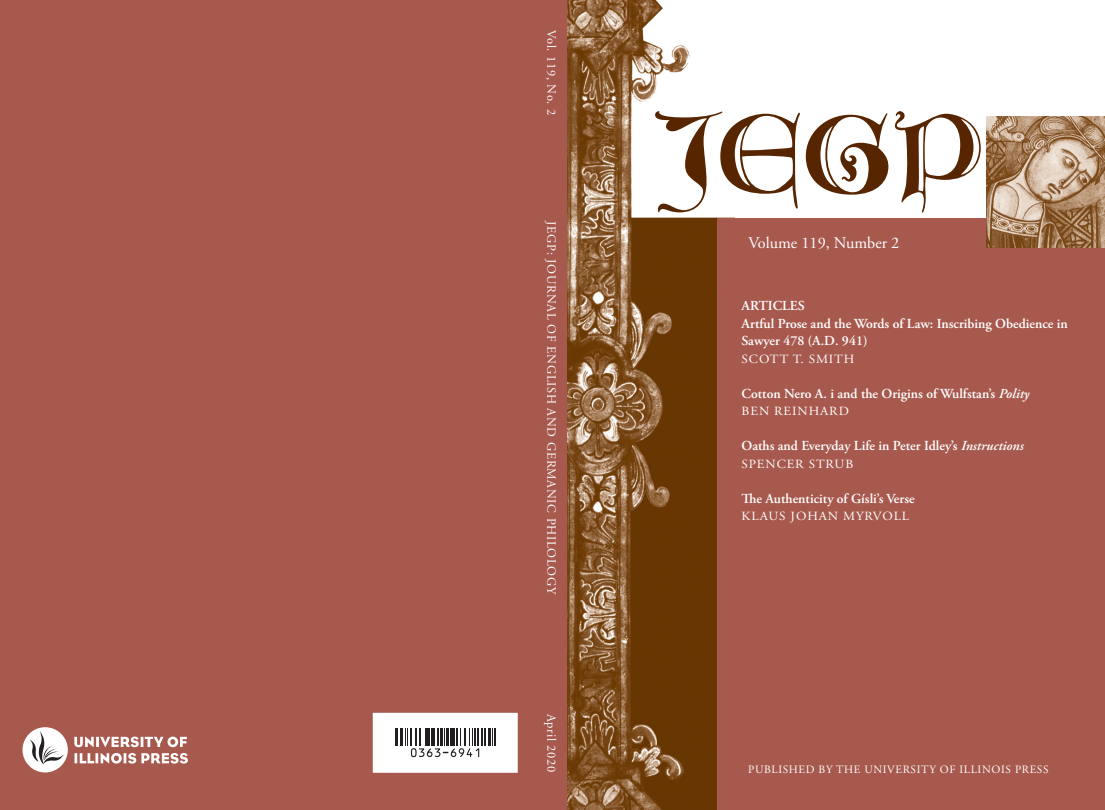
<style>
.page{position:relative;width:1105px;height:810px;background:#fff}
.page>*{position:absolute;margin:0;border:0;box-sizing:border-box;transform-origin:0 0}
.t1{font:112.5px "Goudy Text MT Lombardic Capitals";color:#572500}
.t2{font:16.25px "Adobe Garamond";color:#fff}
.C1_AT{font:600 13.75px/17.5px "Adobe Garamond Pro";color:#fff}
.t3{font:12.5px "Adobe Garamond";letter-spacing:.055em;color:#fff}
.C1_AA{font:12.5px "Adobe Garamond Pro";letter-spacing:.07em;color:#fff;scale:1.05 1}
.t4{font:11.25px "Adobe Garamond";letter-spacing:.055em;color:#fff}
.s1{font-style:italic}
</style>
<div class="page">
<img style="left:567px;top:0;width:168px;height:810px">
<div style="left:0;top:0;width:567px;height:810px;background:#a7594e"></div>
<div style="left:717px;top:219px;width:387px;height:591px;background:#a7594e"></div>
<img style="left:986px;top:116px;width:118px;height:132px">
<div style="left:373px;top:713px;width:145px;height:60px;background:#fff;border:1px solid #fff"></div>
<svg style="left:74px;top:737px;width:113px;height:10px"></svg>
<svg style="left:74px;top:753px;width:114px;height:11px"></svg>
<div style="left:22px;top:727px;width:46px;height:45px;background:#fff;border-radius:50%"></div>
<svg style="left:30px;top:731px;width:34px;height:34px"></svg>
<svg style="left:395px;top:728px;width:3px;height:18px"></svg>
<hr style="left:400px;top:728px;width:3px;height:18px;background:#231f20">
<hr style="left:488px;top:728px;width:3px;height:18px;background:#231f20">
<svg style="left:492px;top:728px;width:3px;height:18px"></svg>
<svg style="left:405px;top:728px;width:81px;height:29px"></svg>
<p class="t3" style="left:558px;top:30px;width:87px;rotate:90deg">Vol. 119, No. 2</p>
<p class="t3" style="left:558px;top:221px;width:375px;rotate:90deg">JEGP: JOURNAL OF ENGLISH AND GERMANIC PHILOLOGY</p>
<p class="t3" style="left:558px;top:714px;width:60px;rotate:90deg">April 2020</p>
<p class="t1" style="left:646px;top:94px;width:338px">JEGP</p>
<p class="t2" style="left:748px;top:234px;width:152px">Volume 119, Number 2</p>
<p class="C1_AT" style="left:741px;top:298px;width:65px">ARTICLES</p>
<p class="C1_AT" style="left:741px;top:315px;width:328px">Artful Prose and the Words of Law: Inscribing Obedience in<br>Sawyer 478 (A.D. 941)</p>
<p class="C1_AA" style="left:741px;top:352px;width:109px">SCOTT T. SMITH</p>
<p class="C1_AT" style="left:741px;top:385px;width:289px">Cotton Nero A. i and the Origins of Wulfstan’s <span class="s1">Polity</span></p>
<p class="C1_AA" style="left:741px;top:404px;width:104px">BEN REINHARD</p>
<p class="C1_AT" style="left:741px;top:438px;width:284px">Oaths and Everyday Life in Peter Idley’s <span class="s1">Instructions</span></p>
<p class="C1_AA" style="left:741px;top:457px;width:108px">SPENCER STRUB</p>
<p class="C1_AT" style="left:741px;top:490px;width:175px">The Authenticity of Gísli’s Verse</p>
<p class="C1_AA" style="left:741px;top:509px;width:161px">KLAUS JOHAN MYRVOLL</p>
<p class="t4" style="left:748px;top:763px;width:302px">PUBLISHED BY THE UNIVERSITY OF ILLINOIS PRESS</p>
</div>
